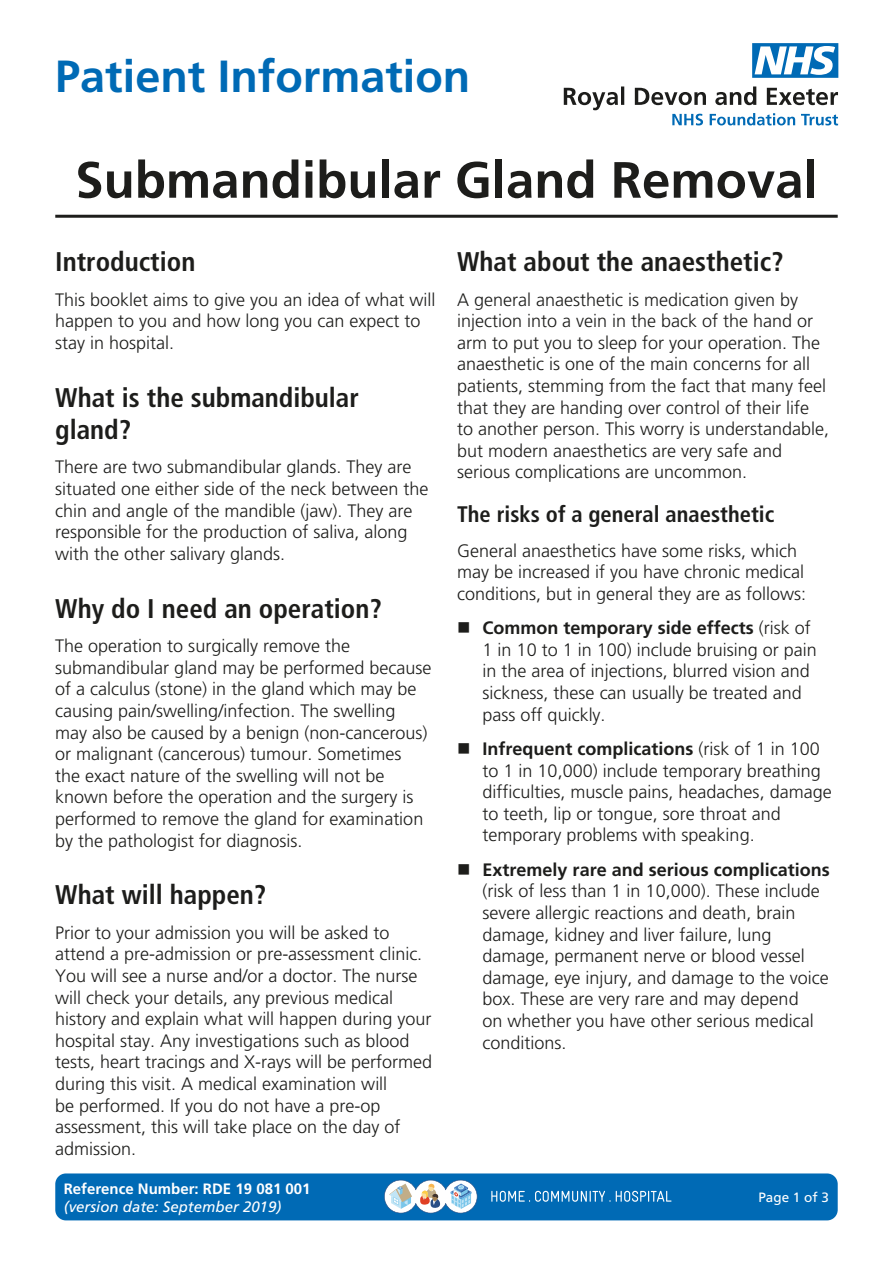
<style>
.page{position:relative;width:893px;height:1263px;background:#fff}
.page>*{position:absolute;margin:0;border:0;box-sizing:border-box;transform-origin:0 0}
.t1{font:700 51px "Frutiger 65";color:#1d1d1b}
.t2{font:700 45px "Frutiger 65";color:#006ab5}
.t3{font:700 condensed 27px/32.4px "Frutiger 67";color:#1d1d1b}
.t4{font:700 condensed 22.5px "Frutiger 67";color:#1d1d1b}
.t5{font:300 18px/21.6px "Frutiger 45";color:#1d1d1b}
.t6{font:700 18px "Frutiger 65";color:#1d1d1b}
.t7{font:700 15px "Frutiger 65";color:#fff}
.t8{font:italic 15px "Frutiger 56";color:#fff}
.t9{font:13.5px "Frutiger 55 Roman";color:#fff}
.s1{font-family:"Frutiger 45";font-weight:300}
</style>
<div class="page">
<div style="left:55px;top:1173px;width:783px;height:47px;background:#006ab5;border-radius:11px"></div>
<svg style="left:384px;top:1180px;width:93px;height:33px;background:#acc4d4"></svg>
<svg style="left:491px;top:1191px;width:180px;height:11px"></svg>
<svg style="left:564px;top:86px;width:274px;height:39px"></svg>
<svg style="left:752px;top:43px;width:86px;height:35px"></svg>
<hr style="left:55px;top:215px;width:783px;height:3px;background:#1d1d1b">
<h2 class="t2" style="left:55px;top:50px;width:417px">Patient Information</h2>
<h1 class="t1" style="left:75px;top:150px;width:744px">Submandibular Gland Removal</h1>
<h3 class="t3" style="left:55px;top:246px;width:142px">Introduction</h3>
<p class="t5" style="left:55px;top:288px;width:382px">This booklet aims to give you an idea of what will happen to you and how long you can expect to stay in hospital.</p>
<h3 class="t3" style="left:55px;top:381px;width:305px">What is the submandibular gland?</h3>
<p class="t5" style="left:55px;top:456px;width:375px">There are two submandibular glands. They are situated one either side of the neck between the chin and angle of the mandible (jaw). They are responsible for the production of saliva, along with the other salivary glands.</p>
<h3 class="t3" style="left:55px;top:592px;width:328px">Why do I need an operation?</h3>
<p class="t5" style="left:55px;top:635px;width:378px">The operation to surgically remove the submandibular gland may be performed because of a calculus (stone) in the gland which may be causing pain/swelling/infection. The swelling may also be caused by a benign (non-cancerous) or malignant (cancerous) tumour. Sometimes<br>the exact nature of the swelling will not be known before the operation and the surgery is performed to remove the gland for examination by the pathologist for diagnosis.</p>
<h3 class="t3" style="left:55px;top:879px;width:213px">What will happen?</h3>
<p class="t5" style="left:55px;top:922px;width:379px">Prior to your admission you will be asked to attend a pre-admission or pre-assessment clinic.<br>You will see a nurse and/or a doctor. The nurse will check your details, any previous medical history and explain what will happen during your hospital stay. Any investigations such as blood tests, heart tracings and X-rays will be performed during this visit. A medical examination will<br>be performed. If you do not have a pre-op assessment, this will take place on the day of admission.</p>
<p class="t7" style="left:64px;top:1179px;width:248px">Reference Number: RDE 19 081 001</p>
<p class="t8" style="left:64px;top:1197px;width:219px">(version date: September 2019)</p>
<h3 class="t3" style="left:457px;top:246px;width:328px">What about the anaesthetic?</h3>
<p class="t5" style="left:457px;top:288px;width:374px">A general anaesthetic is medication given by injection into a vein in the back of the hand or arm to put you to sleep for your operation. The anaesthetic is one of the main concerns for all patients, stemming from the fact that many feel that they are handing over control of their life to another person. This worry is understandable, but modern anaesthetics are very safe and serious complications are uncommon.</p>
<p class="t4" style="left:457px;top:501px;width:319px">The risks of a general anaesthetic</p>
<p class="t5" style="left:457px;top:540px;width:351px">General anaesthetics have some risks, which may be increased if you have chronic medical conditions, but in general they are as follows:</p>
<p class="t6" style="left:483px;top:617px;width:330px">Common temporary side effects <span class="s1">(risk of</span></p>
<p class="t5" style="left:483px;top:639px;width:336px">1 in 10 to 1 in 100) include bruising or pain in the area of injections, blurred vision and sickness, these can usually be treated and pass off quickly.</p>
<p class="t6" style="left:483px;top:738px;width:339px">Infrequent complications <span class="s1">(risk of 1 in 100</span></p>
<p class="t5" style="left:483px;top:760px;width:351px">to 1 in 10,000) include temporary breathing difficulties, muscle pains, headaches, damage to teeth, lip or tongue, sore throat and temporary problems with speaking.</p>
<p class="t6" style="left:483px;top:859px;width:349px">Extremely rare and serious complications</p>
<p class="t5" style="left:483px;top:880px;width:348px">(risk of less than 1 in 10,000). These include severe allergic reactions and death, brain damage, kidney and liver failure, lung damage, permanent nerve or blood vessel damage, eye injury, and damage to the voice box. These are very rare and may depend<br>on whether you have other serious medical conditions.</p>
<p class="t9" style="left:758px;top:1189px;width:72px">Page 1 of 3</p>
</div>
